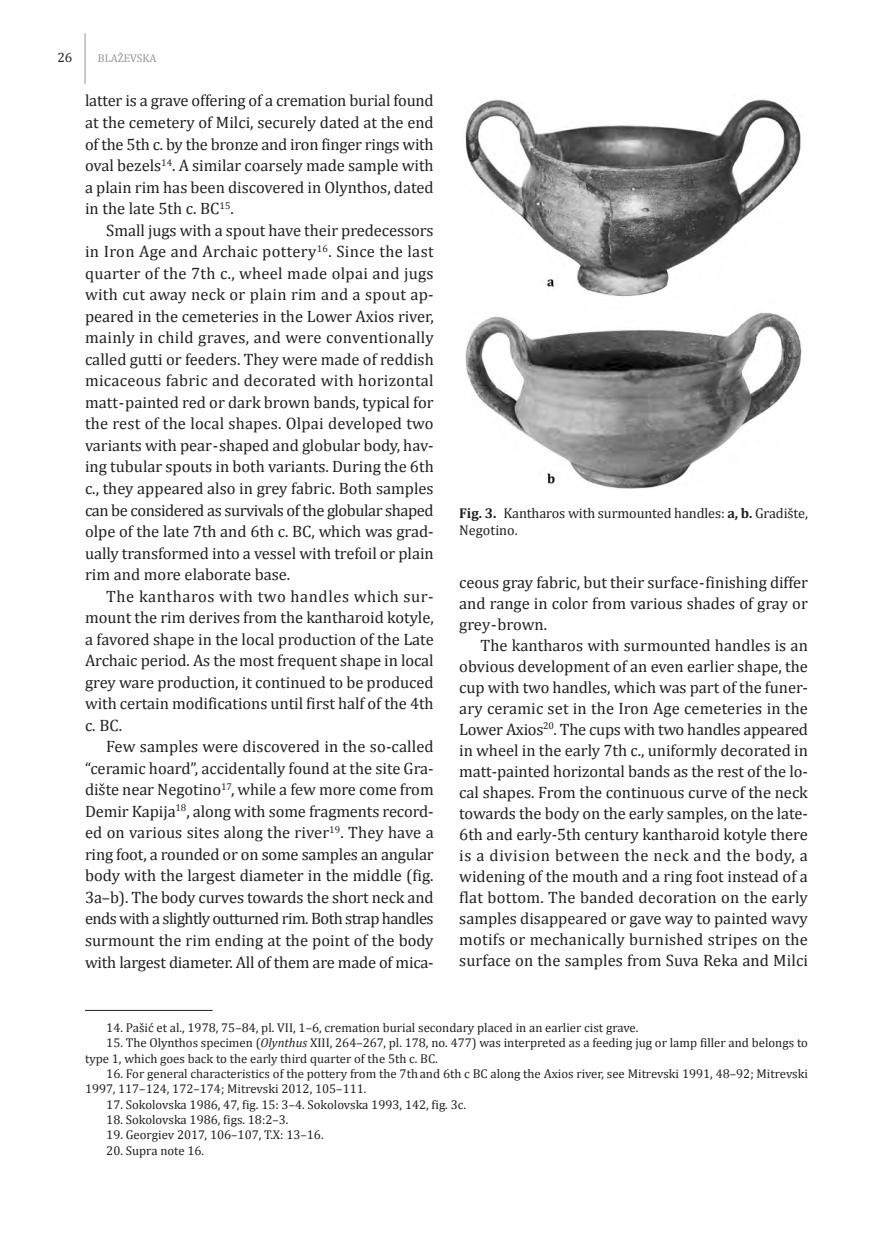
<style>
.page{position:relative;width:893px;height:1234px;background:#fff}
.page>*{position:absolute;margin:0;border:0;box-sizing:border-box;transform-origin:0 0}
.t1{font:16.5px/21.5px "Cambria";color:#231f20;text-align:justify}
.t2{font:14.25px/17.1px "Cambria";letter-spacing:-.01em;color:#231f20}
.t3{font:13.5px "Cambria";color:#231f20}
.t4{font:12.75px/15.3px "Cambria";color:#231f20}
.t5{font:11.25px "Cambria";color:#939598}
.s1{font-weight:700}
.s2{font-style:italic}
</style>
<div class="page">
<hr style="left:85px;top:33px;width:1px;height:51px;background:#939598">
<hr style="left:85px;top:1009px;width:128px;height:1px;background:#231f20">
<img style="left:465px;top:99px;width:337px;height:390px">
<p class="t3" style="left:57px;top:50px;width:16px">26</p>
<p class="t5" style="left:98px;top:51px;width:60px">BLAŽEVSKA</p>
<p class="t1" style="left:85px;top:90px;width:350px">latter is a grave offering of a cremation burial found at the cemetery of Milci, securely dated at the end of the 5th c. by the bronze and iron finger rings with oval bezels<sup>14</sup>. A similar coarsely made sample with a plain rim has been discovered in Olynthos, dated in the late 5th c. BC<sup>15</sup>.</p>
<p class="t1" style="left:85px;top:219px;width:350px;text-indent:21px">Small jugs with a spout have their predecessors in Iron Age and Archaic pottery<sup>16</sup>. Since the last quarter of the 7th c., wheel made olpai and jugs with cut away neck or plain rim and a spout ap&shy;peared in the cemeteries in the Lower Axios river, mainly in child graves, and were conventionally called gutti or feeders. They were made of reddish micaceous fabric and decorated with horizontal matt-painted red or dark brown bands, typical for the rest of the local shapes. Olpai developed two variants with pear-shaped and globular body, hav&shy;ing tubular spouts in both variants. During the 6th c., they appeared also in grey fabric. Both samples can be considered as survivals of the globular shaped olpe of the late 7th and 6th c. BC, which was grad&shy;ually transformed into a vessel with trefoil or plain rim and more elaborate base.</p>
<p class="t1" style="left:85px;top:584px;width:350px;text-indent:21px">The kantharos with two handles which sur&shy;mount the rim derives from the kantharoid kotyle, a favored shape in the local production of the Late Archaic period. As the most frequent shape in local grey ware production, it continued to be produced with certain modifications until first half of the 4th c. BC.</p>
<p class="t1" style="left:85px;top:735px;width:350px;text-indent:21px">Few samples were discovered in the so-called “ceramic hoard”, accidentally found at the site Gra - di šte near Negotino<sup>17</sup>, while a few more come from De mir Kapija<sup>18</sup>, along with some fragments record&shy;ed on various sites along the river<sup>19</sup>. They have a ring foot, a rounded or on some samples an angular body with the largest diameter in the middle (fig.<br>3a–b). The body curves towards the short neck and ends with a slightly outturned rim. Both strap handles surmount the rim ending at the point of the body with largest diameter. All of them are made of mica -</p>
<p class="t2" style="left:459px;top:504px;width:350px"><span class="s1">Fig. 3.</span> Kantharos with surmounted handles: <span class="s1">a, b.</span> Gradište,<br>Negotino.</p>
<p class="t1" style="left:459px;top:571px;width:350px;line-height:21px">ceous gray fabric, but their surface-finishing differ and range in color from various shades of gray or grey-brown.</p>
<p class="t1" style="left:459px;top:634px;width:350px;line-height:21px;text-indent:21px">The kantharos with surmounted handles is an obvious development of an even earlier shape, the cup with two handles, which was part of the funer&shy;ary ceramic set in the Iron Age cemeteries in the Lower Axios<sup>20</sup>. The cups with two handles appeared in wheel in the early 7th c., uniformly decorated in matt-painted horizontal bands as the rest of the lo&shy;cal shapes. From the continuous curve of the neck towards the body on the early samples, on the late-6th and early-5th century kantharoid kotyle there is a division between the neck and the body, a widening of the mouth and a ring foot instead of a flat bottom. The banded decoration on the early samples disappeared or gave way to painted wavy motifs or mechanically burnished stripes on the surface on the samples from Suva Reka and Milci</p>
<p class="t4" style="left:106px;top:1019px;width:534px">14. Pašić et al., 1978, 75–84, pl. VII, 1–6, cremation burial secondary placed in an earlier cist grave.</p>
<p class="t4" style="left:85px;top:1034px;width:724px;text-indent:21px">15. The Olynthos specimen (<span class="s2">Olynthus</span> XIII, 264–267, pl. 178, no. 477) was interpreted as a feeding jug or lamp filler and belongs to type 1, which goes back to the early third quarter of the 5th c. BC.</p>
<p class="t4" style="left:85px;top:1065px;width:724px;text-indent:21px">16. For general characteristics of the pottery from the 7th and 6th c BC along the Axios river, see Mitrevski 1991, 48–92; Mitrevski<br>1997, 117–124, 172–174; Mitrevski 2012, 105–111.</p>
<p class="t4" style="left:106px;top:1096px;width:361px">17. Sokolovska 1986, 47, fig. 15: 3–4. Sokolovska 1993, 142, fig. 3c.</p>
<p class="t4" style="left:106px;top:1111px;width:184px">18. Sokolovska 1986, figs. 18:2–3.</p>
<p class="t4" style="left:106px;top:1126px;width:219px">19. Georgiev 2017, 106–107, T.X: 13–16.</p>
<p class="t4" style="left:106px;top:1141px;width:99px">20. Supra note 16.</p>
</div>
